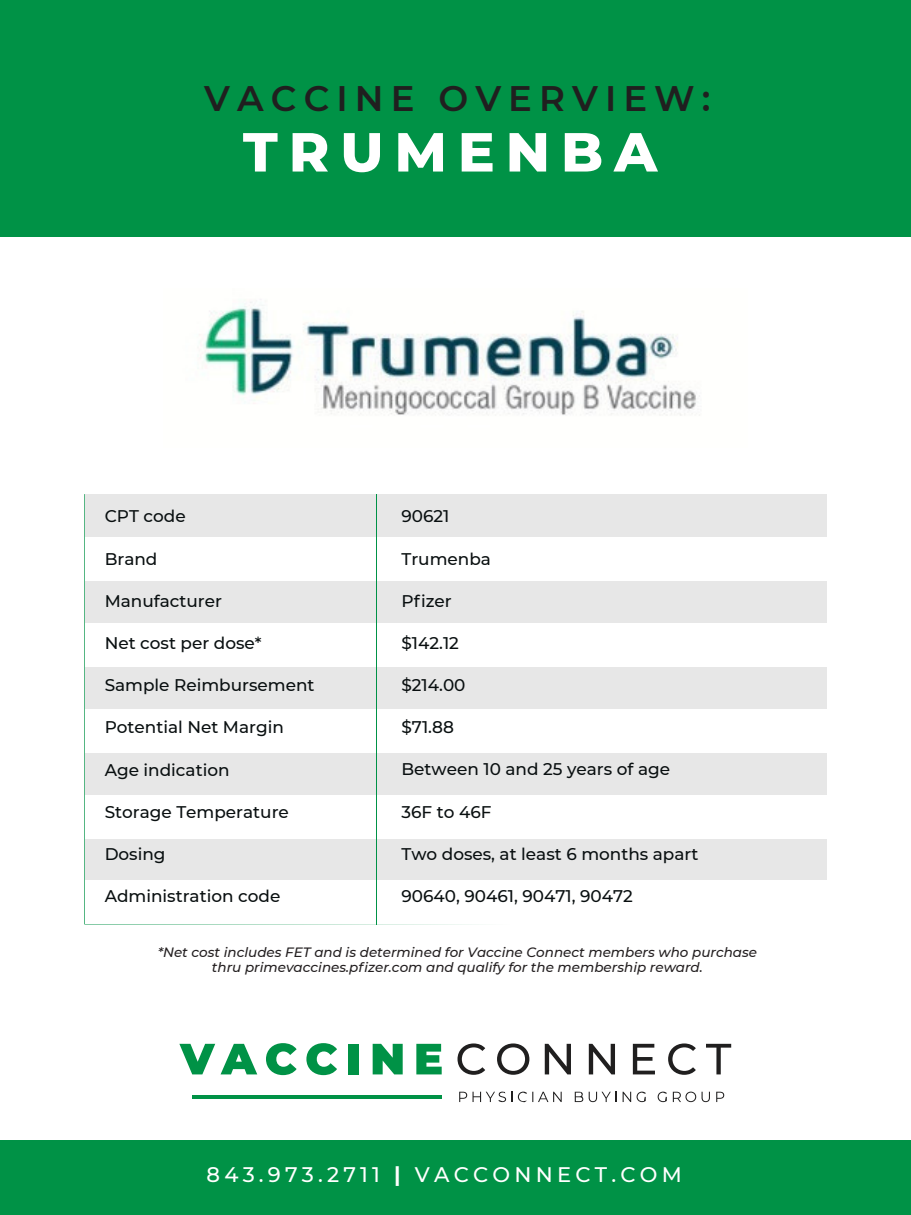
<style>
.page{position:relative;width:911px;height:1215px;background:#fff}
.page>*{position:absolute;margin:0;border:0;box-sizing:border-box;transform-origin:0 0}
.t1{font:800 54.9px "Montserrat";letter-spacing:.2em;color:#fff}
.t2{font:600 35.55px "Montserrat";letter-spacing:.2em;color:#201f1f}
.t3{font:500 21.15px "Montserrat";letter-spacing:.2em;color:#fff}
.t4{font:500 16.88px "Montserrat";color:#090f10}
.t5{font:italic 500 13.5px/15.3px "Montserrat";color:#231f20;text-align:center}
.s1{font-weight:700}
</style>
<div class="page">
<hr style="left:193px;top:1095px;width:249px;height:4px;background:#009246">
<div style="left:0;top:0;width:911px;height:236px;background:#009246"></div>
<div style="left:0;top:1140px;width:911px;height:75px;background:#009246"></div>
<div style="left:85px;top:495px;width:741px;height:43px;background:#e7e7e7"></div>
<div style="left:85px;top:581px;width:741px;height:43px;background:#e7e7e7"></div>
<div style="left:85px;top:667px;width:741px;height:42px;background:#e7e7e7"></div>
<div style="left:85px;top:752px;width:741px;height:43px;background:#e7e7e7"></div>
<div style="left:85px;top:838px;width:741px;height:43px;background:#e7e7e7"></div>
<hr style="left:376px;top:495px;width:1px;height:429px;background:#009246">
<svg style="left:179px;top:1044px;width:36px;height:30px"></svg>
<svg style="left:221px;top:1044px;width:36px;height:30px"></svg>
<svg style="left:266px;top:1043px;width:31px;height:32px"></svg>
<svg style="left:306px;top:1043px;width:31px;height:32px"></svg>
<div style="left:349px;top:1044px;width:10px;height:30px;background:#009246"></div>
<svg style="left:373px;top:1044px;width:30px;height:30px"></svg>
<svg style="left:416px;top:1044px;width:26px;height:30px"></svg>
<svg style="left:457px;top:1043px;width:28px;height:32px"></svg>
<svg style="left:497px;top:1043px;width:32px;height:32px"></svg>
<svg style="left:545px;top:1044px;width:26px;height:30px"></svg>
<svg style="left:589px;top:1044px;width:26px;height:30px"></svg>
<svg style="left:633px;top:1044px;width:22px;height:30px"></svg>
<svg style="left:668px;top:1043px;width:28px;height:32px"></svg>
<svg style="left:706px;top:1044px;width:25px;height:30px"></svg>
<svg style="left:459px;top:1092px;width:8px;height:10px"></svg>
<svg style="left:473px;top:1092px;width:39px;height:10px"></svg>
<svg style="left:518px;top:1092px;width:44px;height:10px"></svg>
<svg style="left:575px;top:1092px;width:8px;height:10px"></svg>
<svg style="left:589px;top:1092px;width:27px;height:10px"></svg>
<svg style="left:623px;top:1092px;width:8px;height:10px"></svg>
<svg style="left:637px;top:1092px;width:9px;height:10px"></svg>
<svg style="left:658px;top:1092px;width:9px;height:10px"></svg>
<svg style="left:673px;top:1092px;width:23px;height:10px"></svg>
<svg style="left:702px;top:1092px;width:8px;height:10px"></svg>
<svg style="left:716px;top:1092px;width:8px;height:10px"></svg>
<img style="left:203px;top:302px;width:497px;height:114px">
<p class="t2" style="left:204px;top:77px;width:508px">VACCINE OVERVIEW:</p>
<p class="t1" style="left:243px;top:118px;width:416px">TRUMENBA</p>
<p class="t4" style="left:105px;top:506px;width:83px">CPT code</p>
<p class="t4" style="left:105px;top:548px;width:54px">Brand</p>
<p class="t4" style="left:105px;top:590px;width:119px">Manufacturer</p>
<p class="t4" style="left:105px;top:633px;width:158px">Net cost per dose*</p>
<p class="t4" style="left:105px;top:675px;width:211px">Sample Reimbursement</p>
<p class="t4" style="left:105px;top:717px;width:181px">Potential Net Margin</p>
<p class="t4" style="left:105px;top:759px;width:126px">Age indication</p>
<p class="t4" style="left:105px;top:801px;width:186px">Storage Temperature</p>
<p class="t4" style="left:105px;top:844px;width:62px">Dosing</p>
<p class="t4" style="left:105px;top:886px;width:177px">Administration code</p>
<p class="t4" style="left:401px;top:506px;width:50px">90621</p>
<p class="t4" style="left:401px;top:548px;width:91px">Trumenba</p>
<p class="t4" style="left:401px;top:590px;width:52px">Pfizer</p>
<p class="t4" style="left:401px;top:633px;width:59px">$142.12</p>
<p class="t4" style="left:401px;top:675px;width:66px">$214.00</p>
<p class="t4" style="left:401px;top:717px;width:54px">$71.88</p>
<p class="t4" style="left:401px;top:759px;width:270px">Between 10 and 25 years of age</p>
<p class="t4" style="left:401px;top:801px;width:91px">36F to 46F</p>
<p class="t4" style="left:401px;top:844px;width:298px">Two doses, at least 6 months apart</p>
<p class="t4" style="left:401px;top:886px;width:233px">90640, 90461, 90471, 90472</p>
<p class="t5" style="left:158px;top:945px;width:601px">*Net cost includes FET and is determined for Vaccine Connect members who purchase thru primevaccines.pfizer.com and qualify for the membership reward.</p>
<p class="t3" style="left:207px;top:1161px;width:477px">843.973.2711 <span class="s1">|</span> VACCONNECT.COM</p>
</div>
